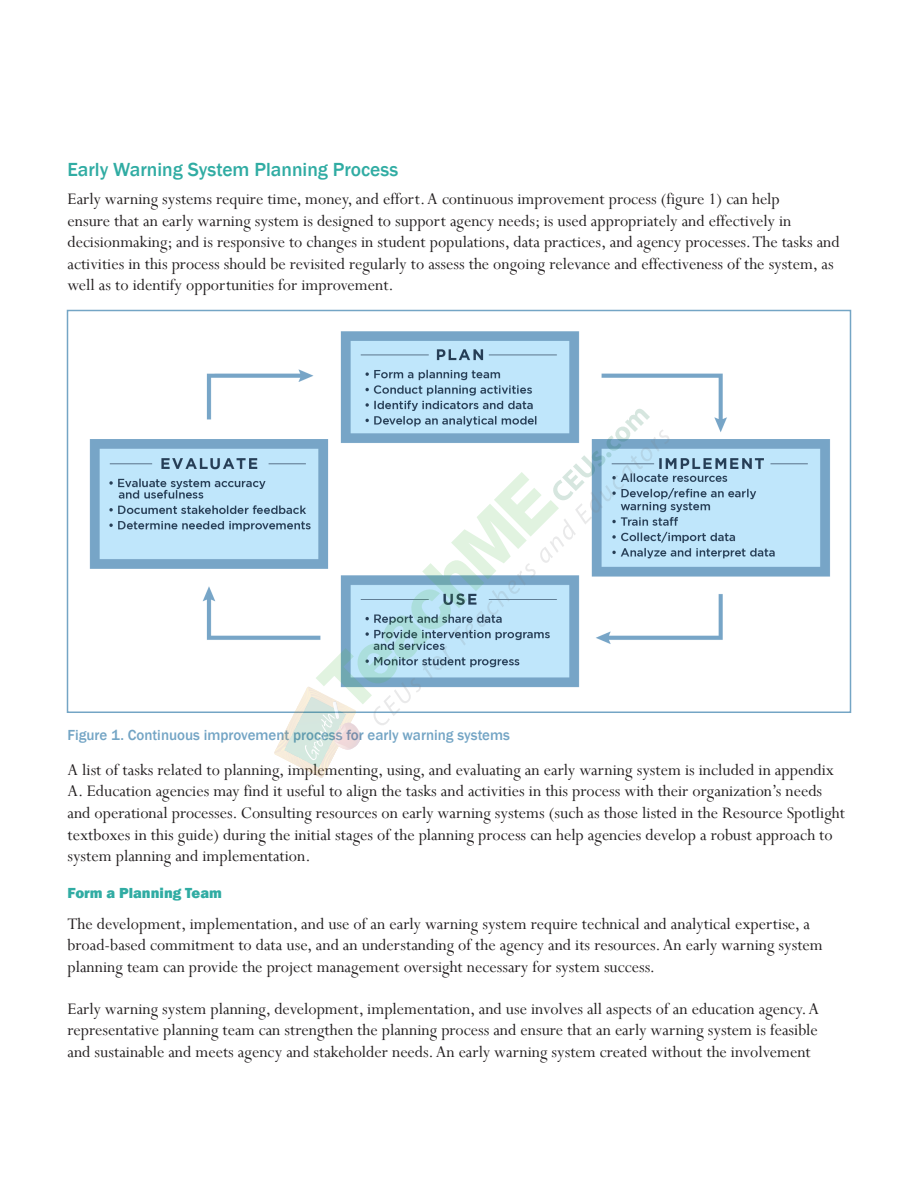
<style>
.page{position:relative;width:918px;height:1188px;background:#fff}
.page>*{position:absolute;margin:0;border:0;box-sizing:border-box;transform-origin:0 0}
.t1{font:500 19.5px "Franklin Gothic";color:#30aca3}
.t2{font:18px/21.6px "Perpetua";color:#231f20}
.Figure_caption{font:500 15px "Franklin Gothic";color:#74a5c5}
.Header_3{font:800 15px "Franklin Gothic";color:#30aca3}
</style>
<div class="page">
<img style="left:89px;top:331px;width:741px;height:309px">
<svg style="left:271px;top:407px;width:401px;height:371px"></svg>
<h2 class="t1" style="left:68px;top:157px;width:332px">Early Warning System Planning Process</h2>
<p class="t2" style="left:68px;top:188px;width:774px">Early warning systems require time, money, and effort. A continuous improvement process (figure 1) can help<br>ensure that an early warning system is designed to support agency needs; is used appropriately and effectively in decisionmaking; and is responsive to changes in student populations, data practices, and agency processes. The tasks and activities in this process should be revisited regularly to assess the ongoing relevance and effectiveness of the system, as well as to identify opportunities for improvement.</p>
<p class="Figure_caption" style="left:68px;top:725px;width:444px">Figure 1. Continuous improvement process for early warning systems</p>
<p class="t2" style="left:68px;top:758px;width:779px">A list of tasks related to planning, implementing, using, and evaluating an early warning system is included in appendix A. Education agencies may find it useful to align the tasks and activities in this process with their organization’s needs and operational processes. Consulting resources on early warning systems (such as those listed in the Resource Spotlight textboxes in this guide) during the initial stages of the planning process can help agencies develop a robust approach to system planning and implementation.</p>
<h3 class="Header_3" style="left:68px;top:883px;width:156px">Form a Planning Team</h3>
<p class="t2" style="left:68px;top:912px;width:757px">The development, implementation, and use of an early warning system require technical and analytical expertise, a broad-based commitment to data use, and an understanding of the agency and its resources. An early warning system planning team can provide the project management oversight necessary for system success.</p>
<p class="t2" style="left:68px;top:997px;width:753px;text-align:justify">Early warning system planning, development, implementation, and use involves all aspects of an education agency. A representative planning team can strengthen the planning process and ensure that an early warning system is feasible and sustainable and meets agency and stakeholder needs. An early warning system created without the involvement</p>
</div>
